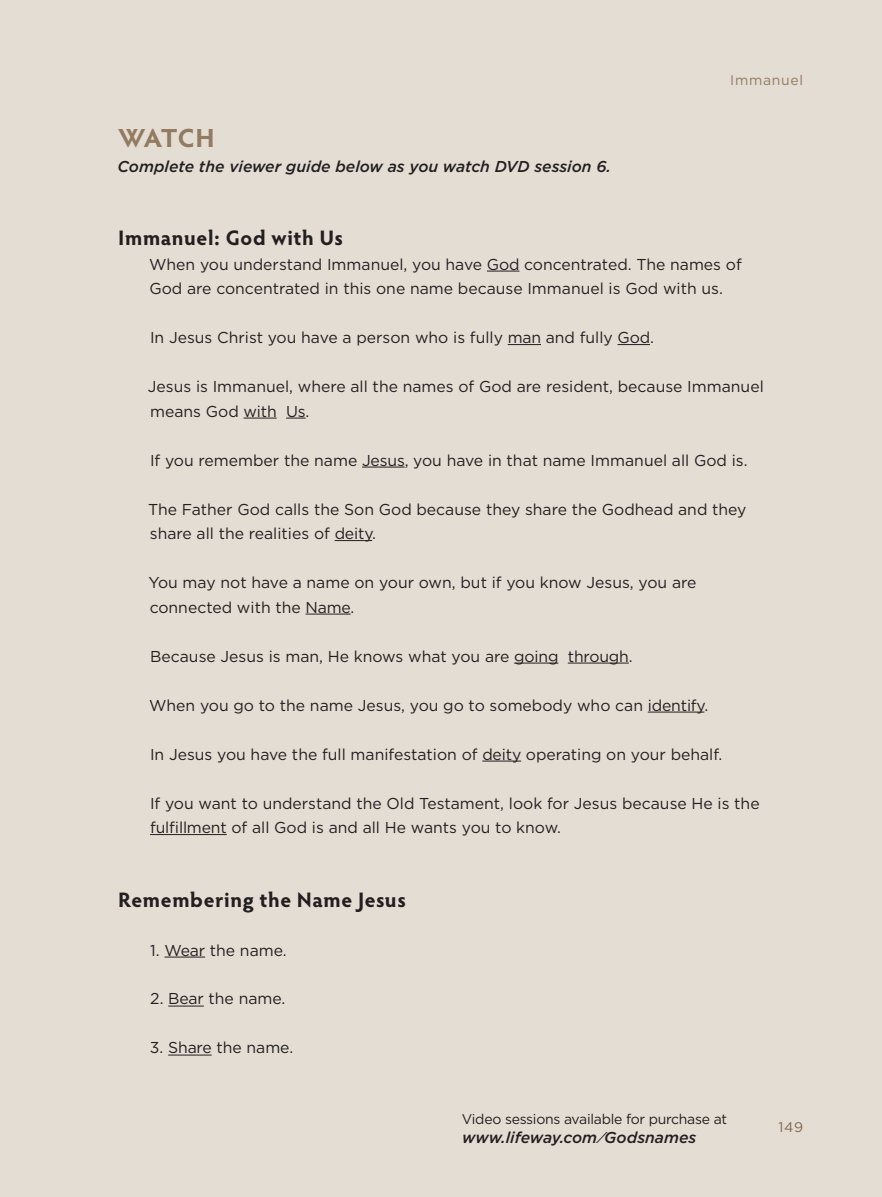
<style>
.page{position:relative;width:882px;height:1197px;background:#e4ddd4}
.page>*{position:absolute;margin:0;border:0;box-sizing:border-box;transform-origin:0 0}
.t1{font:700 26.25px "Hypatia Sans Pro";color:#937b62}
.t2{font:700 21px "Hypatia Sans Pro";letter-spacing:.03em;color:#231f20}
.t3{font:15.75px/24.5px "Gotham";color:#231f20}
.t4{font:italic 500 15.75px "Gotham";color:#231f20}
.t5{font:14px "Gotham";letter-spacing:-.02em;color:#231f20}
.t6{font:14px "Gotham";letter-spacing:.05em;color:#937b62}
</style>
<div class="page">
<hr style="left:487px;top:271px;width:32px;height:1px;background:#231f20">
<hr style="left:508px;top:344px;width:33px;height:1px;background:#231f20">
<hr style="left:618px;top:344px;width:32px;height:1px;background:#231f20">
<hr style="left:244px;top:418px;width:33px;height:1px;background:#231f20">
<svg style="left:286px;top:418px;width:20px;height:1px"></svg>
<hr style="left:362px;top:467px;width:43px;height:1px;background:#231f20">
<hr style="left:335px;top:540px;width:37px;height:1px;background:#231f20">
<hr style="left:306px;top:614px;width:45px;height:1px;background:#231f20">
<hr style="left:514px;top:663px;width:44px;height:1px;background:#231f20">
<hr style="left:568px;top:663px;width:61px;height:1px;background:#231f20">
<hr style="left:648px;top:712px;width:56px;height:1px;background:#231f20">
<hr style="left:482px;top:761px;width:39px;height:1px;background:#231f20">
<hr style="left:150px;top:834px;width:77px;height:1px;background:#231f20">
<hr style="left:165px;top:957px;width:40px;height:1px;background:#231f20">
<hr style="left:168px;top:1006px;width:36px;height:1px;background:#231f20">
<hr style="left:168px;top:1055px;width:44px;height:1px;background:#231f20">
<h1 class="t1" style="left:118px;top:119px;width:93px">Wat ch</h1>
<p class="t4" style="left:118px;top:156px;width:495px">Complete the viewer guide below as you watch DVD session 6.</p>
<p class="t6" style="left:730px;top:71px;width:74px">Immanuel</p>
<h2 class="t2" style="left:118px;top:223px;width:226px">Immanuel: God with Us</h2>
<p class="t3" style="left:149px;top:251px;width:594px">When you understand Immanuel, you have God concentrated. The names of<br>God are concentrated in this one name because Immanuel is God with us.</p>
<p class="t3" style="left:150px;top:325px;width:505px">In Jesus Christ you have a person who is fully man and fully God.</p>
<p class="t3" style="left:148px;top:374px;width:617px">Jesus is Immanuel, where all the names of God are resident, because Immanuel means God with Us.</p>
<p class="t3" style="left:150px;top:447px;width:599px">If you remember the name Jesus, you have in that name Immanuel all God is.</p>
<p class="t3" style="left:148px;top:496px;width:600px">The Father God calls the Son God because they share the Godhead and they share all the realities of deity.</p>
<p class="t3" style="left:149px;top:570px;width:549px">You may not have a name on your own, but if you know Jesus, you are connected with the Name.</p>
<p class="t3" style="left:150px;top:643px;width:484px">Because Jesus is man, He knows what you are going through.</p>
<p class="t3" style="left:149px;top:692px;width:560px">When you go to the name Jesus, you go to somebody who can identify.</p>
<p class="t3" style="left:150px;top:741px;width:574px">In Jesus you have the full manifestation of deity operating on your behalf.</p>
<p class="t3" style="left:150px;top:790px;width:611px">If you want to understand the Old Testament, look for Jesus because He is the fulfillment of all God is and all He wants you to know.</p>
<h2 class="t2" style="left:118px;top:884px;width:289px">Remembering the Name Jesus</h2>
<p class="t3" style="left:150px;top:937px;width:138px">1. Wear the name.</p>
<p class="t3" style="left:150px;top:986px;width:137px">2. Bear the name.</p>
<p class="t3" style="left:150px;top:1035px;width:145px">3. Share the name.</p>
<p class="t5" style="left:462px;top:1110px;width:267px">Video sessions available for purchase at</p>
<p class="t4" style="left:462px;top:1127px;width:236px">www.lifeway.com /Godsnames</p>
<p class="t6" style="left:779px;top:1118px;width:26px">149</p>
</div>
